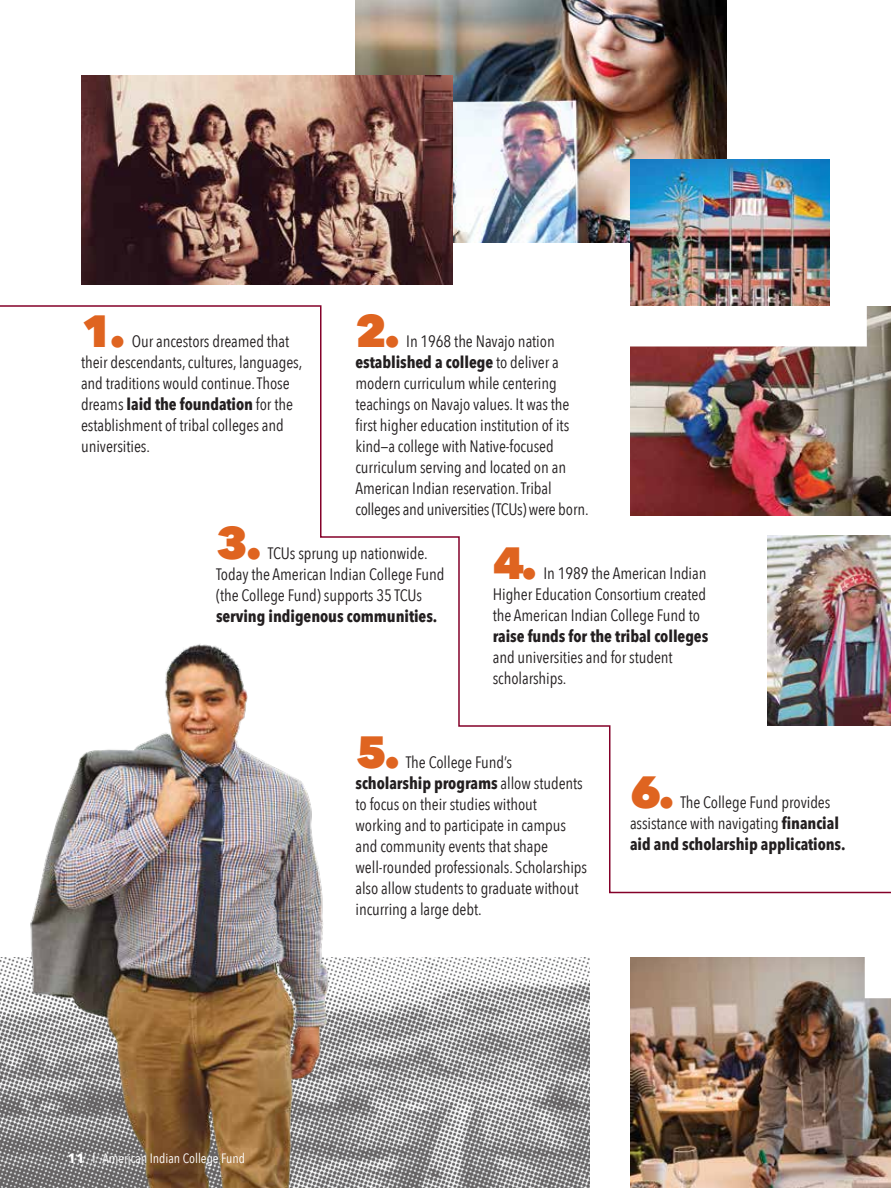
<style>
.page{position:relative;width:891px;height:1188px;background:#fff}
.page>*{position:absolute;margin:0;border:0;box-sizing:border-box;transform-origin:0 0}
.t1{font:800 45px "Avenir Next";color:#df6420}
.t2{font:16.5px/21px "Avenir Next Condensed";letter-spacing:-.005em;color:#231f20}
.t3{font:700 16.5px "Avenir Next Condensed";letter-spacing:-.005em;color:#231f20}
.t4{font:13.5px "Avenir Next Condensed";color:#fff}
.s1{font-weight:700}
.s2{font-family:"Avenir Next";font-weight:700}
</style>
<div class="page">
<svg style="left:0;top:304px;width:891px;height:590px"></svg>
<img style="left:356px;top:0;width:371px;height:243px">
<img style="left:630px;top:957px;width:261px;height:231px">
<img style="left:767px;top:536px;width:124px;height:190px">
<img style="left:81px;top:75px;width:371px;height:210px">
<img style="left:630px;top:159px;width:199px;height:147px">
<img style="left:366px;top:957px;width:224px;height:231px">
<img style="left:0;top:631px;width:366px;height:557px">
<img style="left:630px;top:306px;width:261px;height:210px">
<h1 class="t1" style="left:81px;top:304px;width:46px">1.</h1>
<p class="t2" style="left:81px;top:330px;width:223px;text-indent:51px">Our ancestors dreamed that their descendants, cultures, languages, and traditions would continue. Those dreams <span class="s1">laid the foundation</span> for the establishment of tribal colleges and universities.</p>
<h1 class="t1" style="left:356px;top:304px;width:46px">2.</h1>
<p class="t2" style="left:356px;top:330px;width:235px;text-indent:51px">In 1968 the Navajo nation <span class="s1">established a college</span> to deliver a modern curriculum while centering teachings on Navajo values. It was the first higher education institution of its kind—a college with Native-focused curriculum serving and located on an American Indian reservation. Tribal colleges and universities (TCUs) were born.</p>
<h1 class="t1" style="left:216px;top:515px;width:48px">3.</h1>
<p class="t2" style="left:216px;top:542px;width:230px;text-indent:52px">TCUs sprung up nationwide.<br>Today the American Indian College Fund (the College Fund) supports 35 TCUs</p>
<p class="t3" style="left:216px;top:606px;width:221px">serving indigenous communities.</p>
<h1 class="t1" style="left:493px;top:535px;width:46px">4.</h1>
<p class="t2" style="left:493px;top:562px;width:215px;text-align:justify;text-indent:51px">In 1989 the American Indian Higher Education Consortium created the American Indian College Fund to</p>
<p class="t3" style="left:493px;top:626px;width:217px">raise funds for the tribal colleges</p>
<p class="t2" style="left:493px;top:646px;width:182px">and universities and for student scholarships.</p>
<p class="t4" style="left:68px;top:1146px;width:179px"><span class="s2">11</span> l American Indian College Fund</p>
<h1 class="t1" style="left:356px;top:724px;width:46px">5.</h1>
<p class="t2" style="left:356px;top:751px;width:233px;text-indent:50px">The College Fund’s <span class="s1">scholarship programs</span> allow students to focus on their studies without working and to participate in campus and community events that shape well-rounded professionals. Scholarships also allow students to graduate without incurring a large debt.</p>
<h1 class="t1" style="left:630px;top:765px;width:46px">6.</h1>
<p class="t2" style="left:630px;top:791px;width:215px;text-indent:50px">The College Fund provides assistance with navigating <span class="s1">financial aid and scholarship applications.</span></p>
</div>
